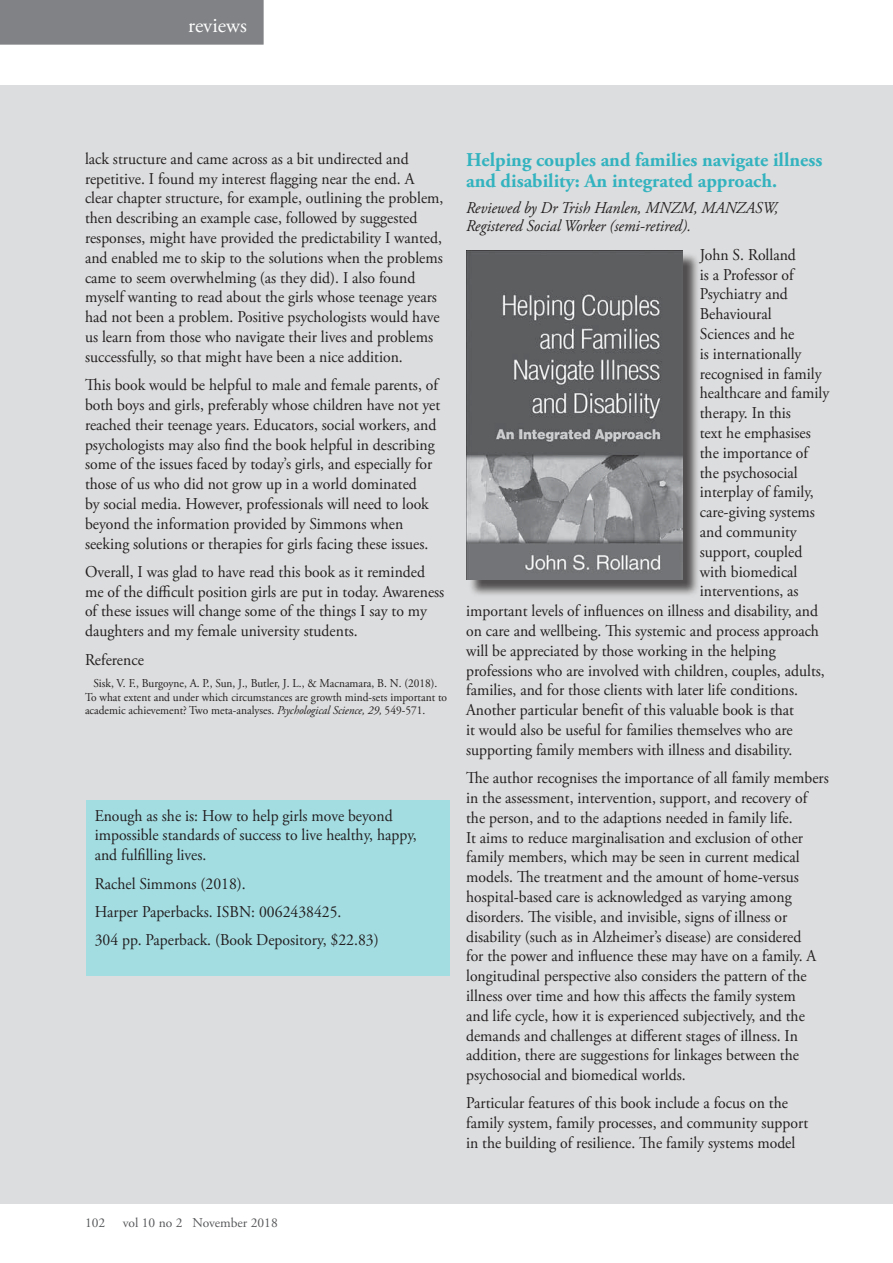
<style>
.page{position:relative;width:893px;height:1263px;background:#fff}
.page>*{position:absolute;margin:0;border:0;box-sizing:border-box;transform-origin:0 0}
.t1{font:21px "Adobe Garamond Pro";color:#fff}
.t2{font:700 19.5px/21px "Adobe Garamond Pro";color:#33b3bf}
.t3{font:16.5px/19.8px "Adobe Garamond Pro";color:#231f20;scale:.95 1}
.t4{font:italic 16.5px/18px "Adobe Garamond Pro";color:#231f20;scale:.95 1}
.t5{font:13.5px "Adobe Garamond Pro";color:#58595b}
.t6{font:12px/13.8px "Adobe Garamond Pro";color:#231f20;scale:.95 1}
.s1{font-style:italic}
</style>
<div class="page">
<div style="left:0;top:85px;width:893px;height:1118px;background:#dcddde"></div>
<div style="left:86px;top:800px;width:363px;height:176px;background:#a3dde2"></div>
<div style="left:468px;top:252px;width:232px;height:345px;background:#231f20;opacity:.75"></div>
<img style="left:466px;top:250px;width:217px;height:330px">
<div style="left:0;top:0;width:264px;height:45px;background:#808285"></div>
<p class="t1" style="left:188px;top:13px;width:60px">reviews</p>
<p class="t3" style="left:85px;top:149px;width:379px">lack structure and came across as a bit undirected and repetitive. I found my interest flagging near the end. A clear chapter structure, for example, outlining the problem, then describing an example case, followed by suggested responses, might have provided the predictability I wanted, and enabled me to skip to the solutions when the problems came to seem overwhelming (as they did). I also found myself wanting to read about the girls whose teenage years had not been a problem. Positive psychologists would have us learn from those who navigate their lives and problems successfully, so that might have been a nice addition.</p>
<p class="t3" style="left:85px;top:376px;width:375px">This book would be helpful to male and female parents, of both boys and girls, preferably whose children have not yet reached their teenage years. Educators, social workers, and psychologists may also find the book helpful in describing some of the issues faced by today’s girls, and especially for those of us who did not grow up in a world dominated<br>by social media. However, professionals will need to look beyond the information provided by Simmons when seeking solutions or therapies for girls facing these issues.</p>
<p class="t3" style="left:85px;top:562px;width:380px">Overall, I was glad to have read this book as it reminded me of the difficult position girls are put in today. Awareness of these issues will change some of the things I say to my daughters and my female university students.</p>
<p class="t3" style="left:85px;top:650px;width:63px">Reference</p>
<p class="t6" style="left:85px;top:677px;width:383px;text-indent:9px">Sisk, V. F., Burgoyne, A. P., Sun, J., Butler, J. L., &amp; Macnamara, B. N. (2018).<br>To what extent and under which circumstances are growth mind-sets important to academic achievement? Two meta-analyses. <span class="s1">Psychological Science, 29,</span> 549-571.</p>
<p class="t3" style="left:95px;top:806px;width:341px">Enough as she is: How to help girls move beyond impossible standards of success to live healthy, happy, and fulfilling lives.</p>
<p class="t3" style="left:95px;top:870px;width:300px;line-height:28.3px">Rachel Simmons (2018).<br>Harper Paperbacks. ISBN: 0062438425.<br>304 pp. Paperback. (Book Depository, $22.83)</p>
<p class="t2" style="left:466px;top:150px;width:358px">Helping couples and families navigate illness and disability: An integrated approach.</p>
<p class="t4" style="left:466px;top:200px;width:330px">Reviewed by Dr Trish Hanlen, MNZM, MANZASW,<br>Registered Social Worker (semi-retired).</p>
<p class="t3" style="left:700px;top:245px;width:103px">John S. Rolland</p>
<p class="t3" style="left:700px;top:265px;width:100px">is a Professor of</p>
<p class="t3" style="left:700px;top:285px;width:94px">Psychiatry and</p>
<p class="t3" style="left:700px;top:305px;width:77px">Behavioural</p>
<p class="t3" style="left:700px;top:324px;width:101px">Sciences and he</p>
<p class="t3" style="left:700px;top:344px;width:109px">is internationally</p>
<p class="t3" style="left:700px;top:364px;width:130px">recognised in family</p>
<p class="t3" style="left:700px;top:384px;width:138px">healthcare and family</p>
<p class="t3" style="left:700px;top:404px;width:97px">therapy. In this</p>
<p class="t3" style="left:700px;top:423px;width:118px">text he emphasises</p>
<p class="t3" style="left:700px;top:443px;width:115px">the importance of</p>
<p class="t3" style="left:700px;top:463px;width:104px">the psychosocial</p>
<p class="t3" style="left:700px;top:483px;width:122px">interplay of family,</p>
<p class="t3" style="left:700px;top:503px;width:123px">care-giving systems</p>
<p class="t3" style="left:700px;top:522px;width:104px">and community</p>
<p class="t3" style="left:700px;top:542px;width:109px">support, coupled</p>
<p class="t3" style="left:700px;top:562px;width:104px">with biomedical</p>
<p class="t3" style="left:700px;top:582px;width:106px">interventions, as</p>
<p class="t3" style="left:466px;top:602px;width:372px">important levels of influences on illness and disability, and</p>
<p class="t3" style="left:466px;top:621px;width:373px">on care and wellbeing. This systemic and process approach</p>
<p class="t3" style="left:466px;top:641px;width:327px">will be appreciated by those working in the helping</p>
<p class="t3" style="left:466px;top:661px;width:379px">professions who are involved with children, couples, adults,</p>
<p class="t3" style="left:466px;top:681px;width:351px">families, and for those clients with later life conditions.</p>
<p class="t3" style="left:466px;top:701px;width:347px">Another particular benefit of this valuable book is that</p>
<p class="t3" style="left:466px;top:720px;width:345px">it would also be useful for families themselves who are</p>
<p class="t3" style="left:466px;top:740px;width:345px">supporting family members with illness and disability.</p>
<p class="t3" style="left:466px;top:769px;width:383px">The author recognises the importance of all family members in the assessment, intervention, support, and recovery of the person, and to the adaptions needed in family life.<br>It aims to reduce marginalisation and exclusion of other family members, which may be seen in current medical models. The treatment and the amount of home-versus hospital-based care is acknowledged as varying among disorders. The visible, and invisible, signs of illness or disability (such as in Alzheimer’s disease) are considered<br>for the power and influence these may have on a family. A longitudinal perspective also considers the pattern of the illness over time and how this affects the family system<br>and life cycle, how it is experienced subjectively, and the demands and challenges at different stages of illness. In addition, there are suggestions for linkages between the psychosocial and biomedical worlds.</p>
<p class="t3" style="left:466px;top:1094px;width:362px">Particular features of this book include a focus on the family system, family processes, and community support in the building of resilience. The family systems model</p>
<p class="t5" style="left:85px;top:1215px;width:22px">102</p>
<p class="t5" style="left:123px;top:1215px;width:156px">vol 10 no 2 November 2018</p>
</div>
